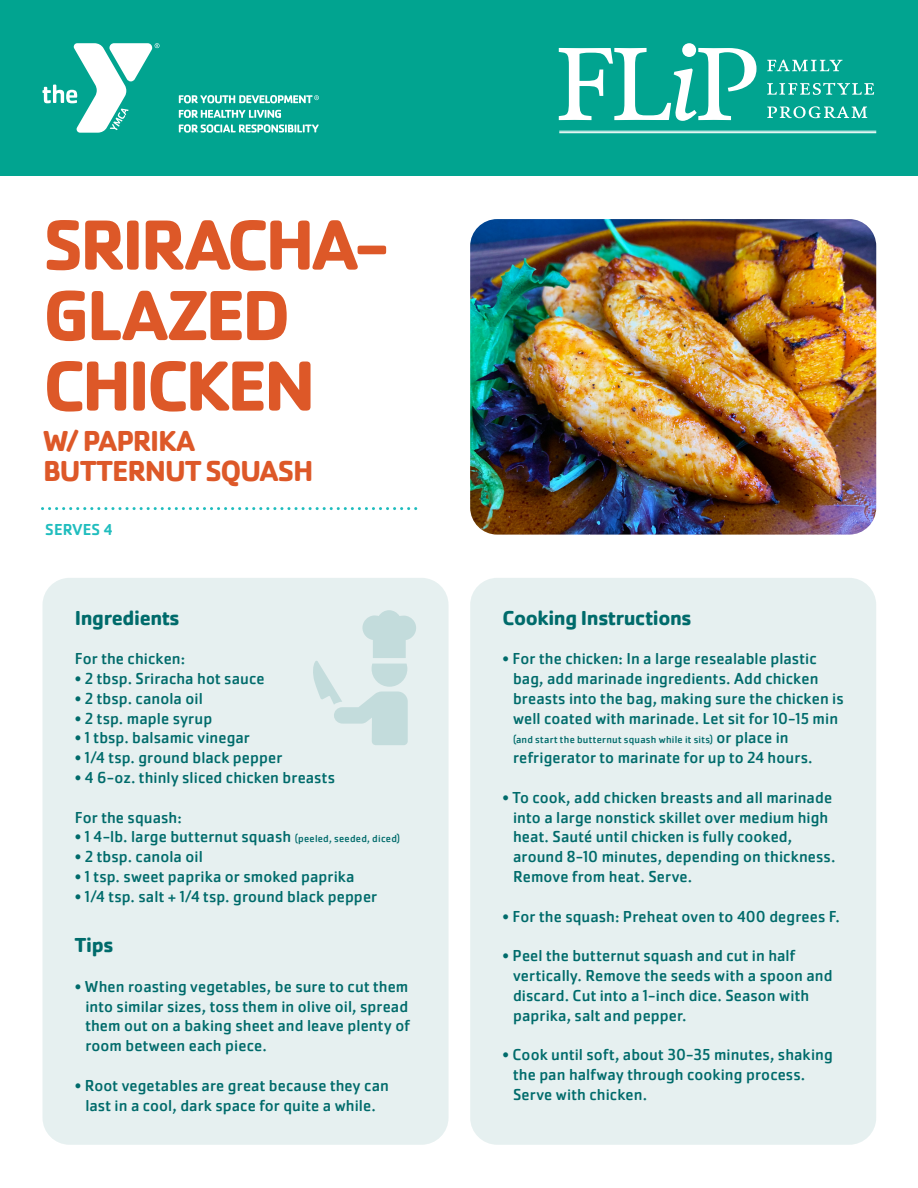
<style>
.page{position:relative;width:918px;height:1188px;background:#fff}
.page>*{position:absolute;margin:0;border:0;box-sizing:border-box;transform-origin:0 0}
.t1{font:700 73.5px/70.5px "Cachet Pro";letter-spacing:-.05em;color:#dd5828}
.t2{font:700 30px/30px "Cachet Pro";letter-spacing:-.04em;color:#dd5828}
.t3{font:700 21px "Cachet Pro";letter-spacing:-.02em;color:#006b6b}
.t4{font:16.5px/19.8px "Cachet Pro";letter-spacing:.005em;color:#006b6b}
.t5{font:500 16.5px "Cachet Pro";letter-spacing:.005em;color:#20bdbe}
.t6{font:10.5px "Cachet Pro";letter-spacing:.025em;color:#006b6b}
.s1{font-size:10.5px}
.s2{font-size:16.5px}
</style>
<div class="page">
<div style="left:42px;top:578px;width:407px;height:567px;background:#e6f0f0;border-radius:27px"></div>
<div style="left:470px;top:578px;width:406px;height:567px;background:#e6f0f0;border-radius:27px"></div>
<svg style="left:42px;top:507px;width:374px;height:3px"></svg>
<svg style="left:313px;top:610px;width:103px;height:135px"></svg>
<div style="left:0;top:0;width:918px;height:176px;background:#01a490"></div>
<svg style="left:42px;top:43px;width:118px;height:90px"></svg>
<svg style="left:559px;top:43px;width:198px;height:78px"></svg>
<svg style="left:767px;top:106px;width:100px;height:12px"></svg>
<svg style="left:767px;top:83px;width:107px;height:12px"></svg>
<svg style="left:767px;top:59px;width:75px;height:12px"></svg>
<hr style="left:559px;top:131px;width:317px;height:1px;background:#fff">
<hr style="left:559px;top:132px;width:317px;height:1px;background:#fff">
<svg style="left:179px;top:110px;width:102px;height:8px"></svg>
<svg style="left:179px;top:124px;width:140px;height:9px"></svg>
<svg style="left:179px;top:95px;width:140px;height:8px"></svg>
<img style="left:470px;top:219px;width:406px;height:316px">
<h1 class="t1" style="left:43px;top:210px;width:347px">SRIRACHA-<br>GLAZED<br>CHICKEN</h1>
<h2 class="t2" style="left:43px;top:426px;width:272px">W/ PAPRIKA<br>BUTTERNUT SQUASH</h2>
<p class="t5" style="left:45px;top:519px;width:69px">SERVES 4</p>
<p class="t3" style="left:75px;top:605px;width:106px">Ingredients</p>
<p class="t4" style="left:75px;top:649px;width:112px">For the chicken:</p>
<p class="t4" style="left:75px;top:669px;width:191px">• 2 tbsp. Sriracha hot sauce</p>
<p class="t4" style="left:75px;top:689px;width:129px">• 2 tbsp. canola oil</p>
<p class="t4" style="left:75px;top:708px;width:139px">• 2 tsp. maple syrup</p>
<p class="t4" style="left:75px;top:728px;width:177px">• 1 tbsp. balsamic vinegar</p>
<p class="t4" style="left:75px;top:748px;width:209px">• 1/4 tsp. ground black pepper</p>
<p class="t4" style="left:75px;top:768px;width:262px">• 4 6-oz. thinly sliced chicken breasts</p>
<p class="t4" style="left:75px;top:807px;width:108px">For the squash:</p>
<p class="t4" style="left:75px;top:827px;width:327px">• 1 4-lb. large butternut squash <span class="s1">(peeled, seeded, diced)</span></p>
<p class="t4" style="left:75px;top:847px;width:129px">• 2 tbsp. canola oil</p>
<p class="t4" style="left:75px;top:867px;width:281px">• 1 tsp. sweet paprika or smoked paprika</p>
<p class="t4" style="left:75px;top:887px;width:304px">• 1/4 tsp. salt + 1/4 tsp. ground black pepper</p>
<p class="t3" style="left:75px;top:932px;width:40px">Tips</p>
<p class="t4" style="left:85px;top:977px;width:326px;text-align:justify;text-indent:-10px">• When roasting vegetables, be sure to cut them into similar sizes, toss them in olive oil, spread them out on a baking sheet and leave plenty of room between each piece.</p>
<p class="t4" style="left:75px;top:1076px;width:316px;text-align:center">• Root vegetables are great because they can last in a cool, dark space for quite a while.</p>
<p class="t3" style="left:503px;top:605px;width:191px">Cooking Instructions</p>
<p class="t4" style="left:513px;top:649px;width:332px;text-indent:-10px">• For the chicken: In a large resealable plastic bag, add marinade ingredients. Add chicken breasts into the bag, making sure the chicken is well coated with marinade. Let sit for 10-15 min</p>
<p class="t6" style="left:513px;top:734px;width:277px">(and start the butternut squash while it sits) <span class="s2">or place in</span></p>
<p class="t4" style="left:513px;top:748px;width:301px">refrigerator to marinate for up to 24 hours.</p>
<p class="t4" style="left:513px;top:788px;width:324px;text-indent:-10px">• To cook, add chicken breasts and all marinade into a large nonstick skillet over medium high heat. Sauté until chicken is fully cooked, around 8-10 minutes, depending on thickness.<br>Remove from heat. Serve.</p>
<p class="t4" style="left:503px;top:906px;width:339px">• For the squash: Preheat oven to 400 degrees F.</p>
<p class="t4" style="left:513px;top:946px;width:321px;text-indent:-10px">• Peel the butternut squash and cut in half vertically. Remove the seeds with a spoon and discard. Cut into a 1-inch dice. Season with paprika, salt and pepper.</p>
<p class="t4" style="left:513px;top:1045px;width:321px;text-indent:-10px">• Cook until soft, about 30-35 minutes, shaking the pan halfway through cooking process.<br>Serve with chicken.</p>
</div>
